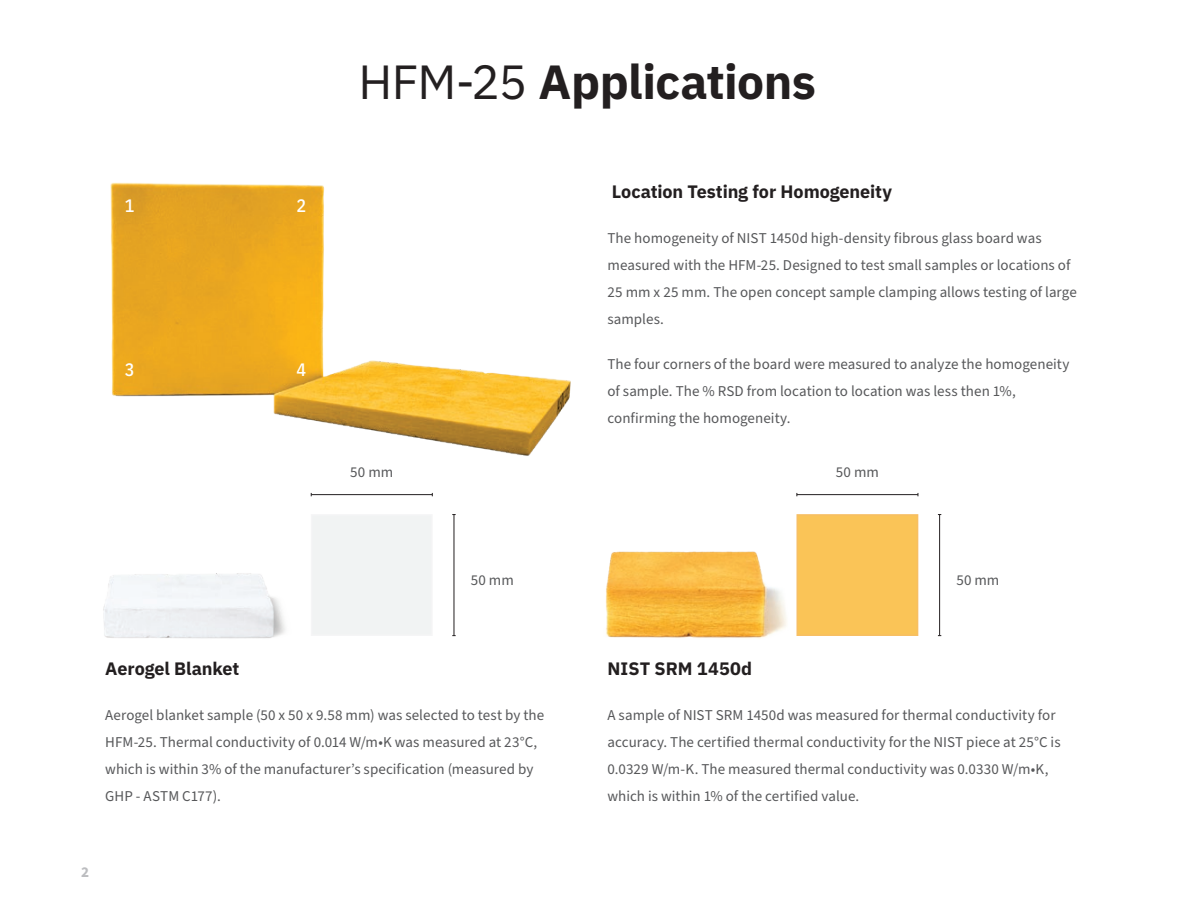
<style>
.page{position:relative;width:1188px;height:918px;background:#fff}
.page>*{position:absolute;margin:0;border:0;box-sizing:border-box;transform-origin:0 0}
.t1{font:700 48px "IBM Plex Sans";letter-spacing:-.01em;color:#231f20}
.t2{font:700 18px "IBM Plex Sans";letter-spacing:-.005em;color:#231f20}
.t3{font:500 18px "IBM Plex Sans Cond";color:#fff}
.t4{font:15px/27px "Source Sans Pro";letter-spacing:.005em;color:#57585a}
.t5{font:700 15px "Source Sans Pro";color:#bcbdc0}
.s1{font-weight:400}
</style>
<div class="page">
<img style="left:605px;top:551px;width:182px;height:87px">
<img style="left:103px;top:573px;width:182px;height:66px">
<img style="left:110px;top:182px;width:461px;height:274px">
<hr style="left:311px;top:494px;width:121px;height:1px;background:#231f20">
<hr style="left:797px;top:494px;width:121px;height:1px;background:#231f20">
<hr style="left:454px;top:515px;width:1px;height:121px;background:#231f20">
<hr style="left:939px;top:515px;width:1px;height:121px;background:#231f20">
<div style="left:311px;top:514px;width:122px;height:122px;background:#f1f3f3"></div>
<div style="left:796px;top:514px;width:122px;height:122px;background:#fac457;border:2px solid #f7bf64"></div>
<p class="t3" style="left:125px;top:192px;width:11px">1</p>
<p class="t3" style="left:297px;top:192px;width:11px">2</p>
<p class="t3" style="left:125px;top:356px;width:11px">3</p>
<p class="t3" style="left:297px;top:356px;width:11px">4</p>
<h1 class="t1" style="left:358px;top:44px;width:459px"><span class="s1">HFM-25</span> Applications</h1>
<p class="t2" style="left:612px;top:177px;width:282px">Location Testing for Homogeneity</p>
<p class="t4" style="left:608px;top:225px;width:471px">The homogeneity of NIST 1450d high-density fibrous glass board was measured with the HFM-25. Designed to test small samples or locations of 25 mm x 25 mm. The open concept sample clamping allows testing of large samples.</p>
<p class="t4" style="left:608px;top:351px;width:464px">The four corners of the board were measured to analyze the homogeneity of sample. The % RSD from location to location was less then 1%, confirming the homogeneity.</p>
<p class="t4" style="left:350px;top:459px;width:44px">50 mm</p>
<p class="t4" style="left:836px;top:459px;width:44px">50 mm</p>
<p class="t4" style="left:471px;top:567px;width:44px">50 mm</p>
<p class="t4" style="left:956px;top:567px;width:44px">50 mm</p>
<p class="t2" style="left:105px;top:654px;width:136px">Aerogel Blanket</p>
<p class="t4" style="left:105px;top:702px;width:441px">Aerogel blanket sample (50 x 50 x 9.58 mm) was selected to test by the HFM-25. Thermal conductivity of 0.014 W/m•K was measured at 23°C, which is within 3% of the manufacturer’s specification (measured by GHP - ASTM C177).</p>
<p class="t5" style="left:81px;top:862px;width:9px">2</p>
<p class="t2" style="left:608px;top:654px;width:146px">NIST SRM 1450d</p>
<p class="t4" style="left:608px;top:702px;width:455px">A sample of NIST SRM 1450d was measured for thermal conductivity for accuracy. The certified thermal conductivity for the NIST piece at 25°C is 0.0329 W/m-K. The measured thermal conductivity was 0.0330 W/m•K, which is within 1% of the certified value.</p>
</div>
